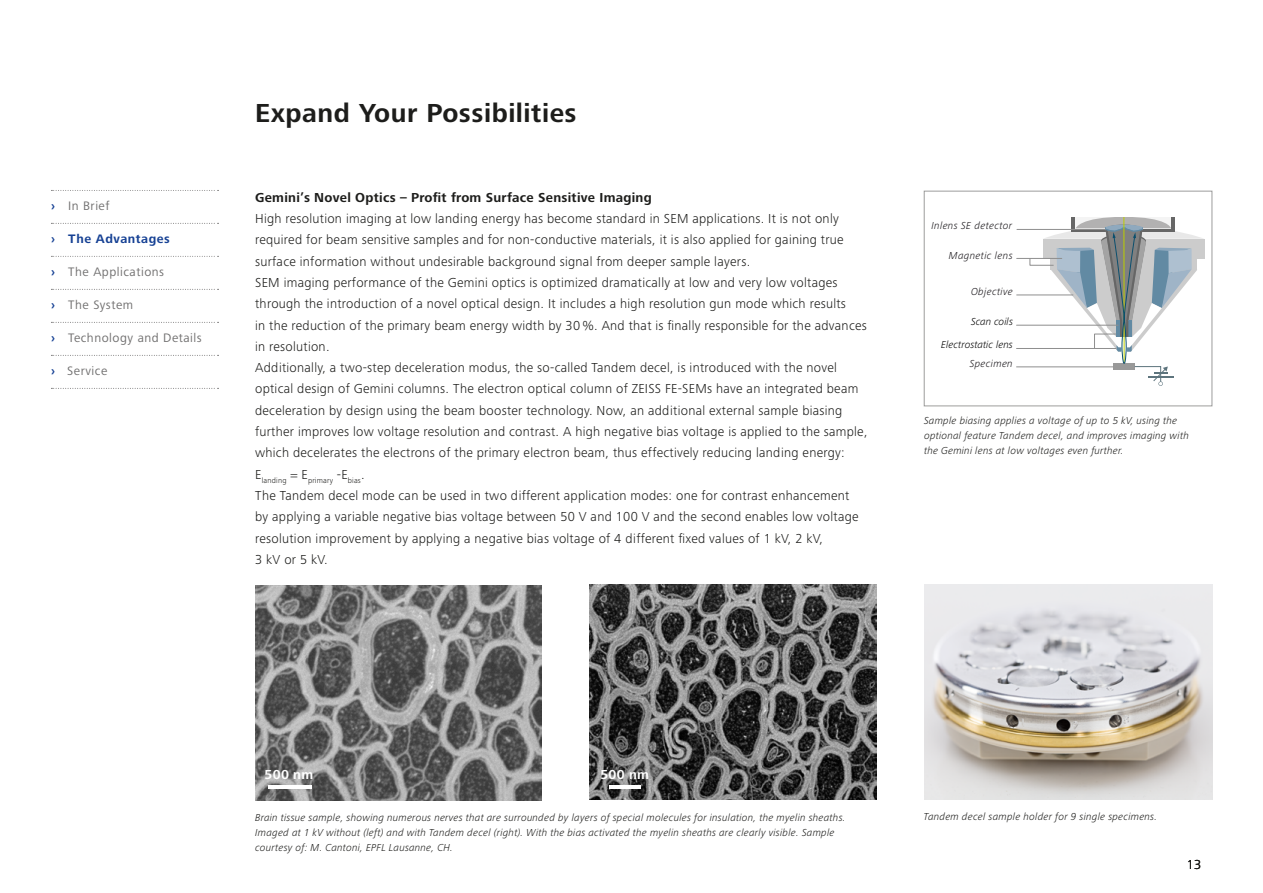
<style>
.page{position:relative;width:1263px;height:893px;background:#fff}
.page>*{position:absolute;margin:0;border:0;box-sizing:border-box;transform-origin:0 0}
.t1{font:700 27px "Zeiss Frutiger Next Pro";letter-spacing:.02em;color:#1d1d1b}
.t2{font:300 13.5px/21.3px "Zeiss Frutiger Next Pro";letter-spacing:.02em;color:#1d1d1b}
.t3{font:700 13.5px "Zeiss Frutiger Next Pro";letter-spacing:.02em;color:#1d1d1b}
.t4{font:700 13.5px "Zeiss Frutiger Next Pro";letter-spacing:.02em;color:#fff}
.t5{font:12.75px "Zeiss Frutiger Next Pro";letter-spacing:.04em;color:#706f6f}
.t6{font:700 12.75px "Zeiss Frutiger Next Pro";letter-spacing:.04em;color:#164194}
.t7{font:italic 300 10.5px/15px "Zeiss Frutiger Next Pro";letter-spacing:.02em;color:#1d1d1b}
.t8{font:italic 300 10.5px "Zeiss Frutiger Next Pro";letter-spacing:.03em;color:#1a171b}
.t9{font:italic 300 10.5px "Zeiss Frutiger Next Pro";color:#000}
.t10{font:300 7.8px "Zeiss Frutiger Next Pro";letter-spacing:.02em;color:#1d1d1b}
.s1{font-weight:700;color:#164194}
</style>
<div class="page">
<img style="left:924px;top:585px;width:289px;height:214px">
<hr style="left:1016px;top:325px;width:102px;height:1px;background:#8e8e8e">
<hr style="left:1017px;top:295px;width:56px;height:1px;background:#8e8e8e">
<hr style="left:1016px;top:367px;width:97px;height:1px;background:#8e8e8e">
<hr style="left:1017px;top:258px;width:45px;height:1px;background:#8e8e8e">
<hr style="left:1017px;top:229px;width:88px;height:1px;background:#8e8e8e">
<hr style="left:1016px;top:348px;width:100px;height:1px;background:#8e8e8e">
<svg style="left:1029px;top:217px;width:175px;height:169px"></svg>
<div style="left:924px;top:191px;width:288px;height:215px;border:1px solid #9d9d9c"></div>
<img style="left:590px;top:584px;width:286px;height:215px">
<img style="left:255px;top:585px;width:287px;height:215px">
<hr style="left:609px;top:786px;width:32px;height:3px;background:#fff">
<hr style="left:268px;top:786px;width:43px;height:3px;background:#fff">
<svg style="left:51px;top:190px;width:168px;height:1px"></svg>
<svg style="left:51px;top:223px;width:168px;height:1px"></svg>
<svg style="left:51px;top:256px;width:168px;height:1px"></svg>
<svg style="left:51px;top:289px;width:168px;height:1px"></svg>
<svg style="left:51px;top:322px;width:168px;height:1px"></svg>
<svg style="left:51px;top:355px;width:168px;height:1px"></svg>
<svg style="left:51px;top:388px;width:168px;height:1px"></svg>
<p class="t5" style="left:51px;top:199px;width:60px"><span class="s1">›</span> In Brief</p>
<p class="t6" style="left:51px;top:232px;width:120px">› The Advantages</p>
<p class="t5" style="left:51px;top:265px;width:115px"><span class="s1">›</span> The Applications</p>
<p class="t5" style="left:51px;top:298px;width:84px"><span class="s1">›</span> The System</p>
<p class="t5" style="left:51px;top:331px;width:152px"><span class="s1">›</span> Technology and Details</p>
<p class="t5" style="left:51px;top:364px;width:58px"><span class="s1">›</span> Service</p>
<h1 class="t1" style="left:255px;top:97px;width:323px">Expand Your Possibilities</h1>
<p class="t3" style="left:255px;top:189px;width:398px">Gemini’s Novel Optics – Profit from Surface Sensitive Imaging</p>
<p class="t2" style="left:255px;top:208px;width:614px">High resolution imaging at low landing energy has become standard in SEM applications. It is not only required for beam sensitive samples and for non-conductive materials, it is also applied for gaining true surface information without undesirable background signal from deeper sample layers.<br>SEM imaging performance of the Gemini optics is optimized dramatically at low and very low voltages through the introduction of a novel optical design. It includes a high resolution gun mode which results<br>in the reduction of the primary beam energy width by 30 %. And that is finally responsible for the advances in resolution.<br>Additionally, a two-step deceleration modus, the so-called Tandem decel, is introduced with the novel optical design of Gemini columns. The electron optical column of ZEISS FE-SEMs have an integrated beam deceleration by design using the beam booster technology. Now, an additional external sample biasing further improves low voltage resolution and contrast. A high negative bias voltage is applied to the sample, which decelerates the electrons of the primary electron beam, thus effectively reducing landing energy:</p>
<p class="t10" style="left:255px;top:476px;width:111px"><sup>E</sup>landing <sup>=</sup> <sup>E</sup>primary <sup>-E</sup>bias<sup>.</sup></p>
<p class="t2" style="left:255px;top:485px;width:605px">The Tandem decel mode can be used in two different application modes: one for contrast enhancement by applying a variable negative bias voltage between 50 V and 100 V and the second enables low voltage resolution improvement by applying a negative bias voltage of 4 different fixed values of 1 kV, 2 kV,<br>3 kV or 5 kV.</p>
<p class="t8" style="left:931px;top:219px;width:82px">Inlens SE detector</p>
<p class="t8" style="left:949px;top:249px;width:65px">Magnetic lens</p>
<p class="t8" style="left:971px;top:286px;width:43px">Objective</p>
<p class="t9" style="left:971px;top:316px;width:43px">Scan coils</p>
<p class="t8" style="left:970px;top:358px;width:45px">Specimen</p>
<p class="t9" style="left:941px;top:339px;width:73px">Electrostatic lens</p>
<p class="t7" style="left:924px;top:413px;width:266px">Sample biasing applies a voltage of up to 5 kV, using the optional feature Tandem decel, and improves imaging with the Gemini lens at low voltages even further.</p>
<p class="t4" style="left:265px;top:767px;width:50px">500 nm</p>
<p class="t4" style="left:600px;top:767px;width:50px">500 nm</p>
<p class="t7" style="left:255px;top:810px;width:592px">Brain tissue sample, showing numerous nerves that are surrounded by layers of special molecules for insulation, the myelin sheaths.<br>Imaged at 1 kV without (left) and with Tandem decel (right). With the bias activated the myelin sheaths are clearly visible. Sample courtesy of: M. Cantoni, EPFL Lausanne, CH.</p>
<p class="t7" style="left:924px;top:809px;width:235px">Tandem decel sample holder for 9 single specimens.</p>
<p class="t2" style="left:1187px;top:853px;width:16px">13</p>
</div>
